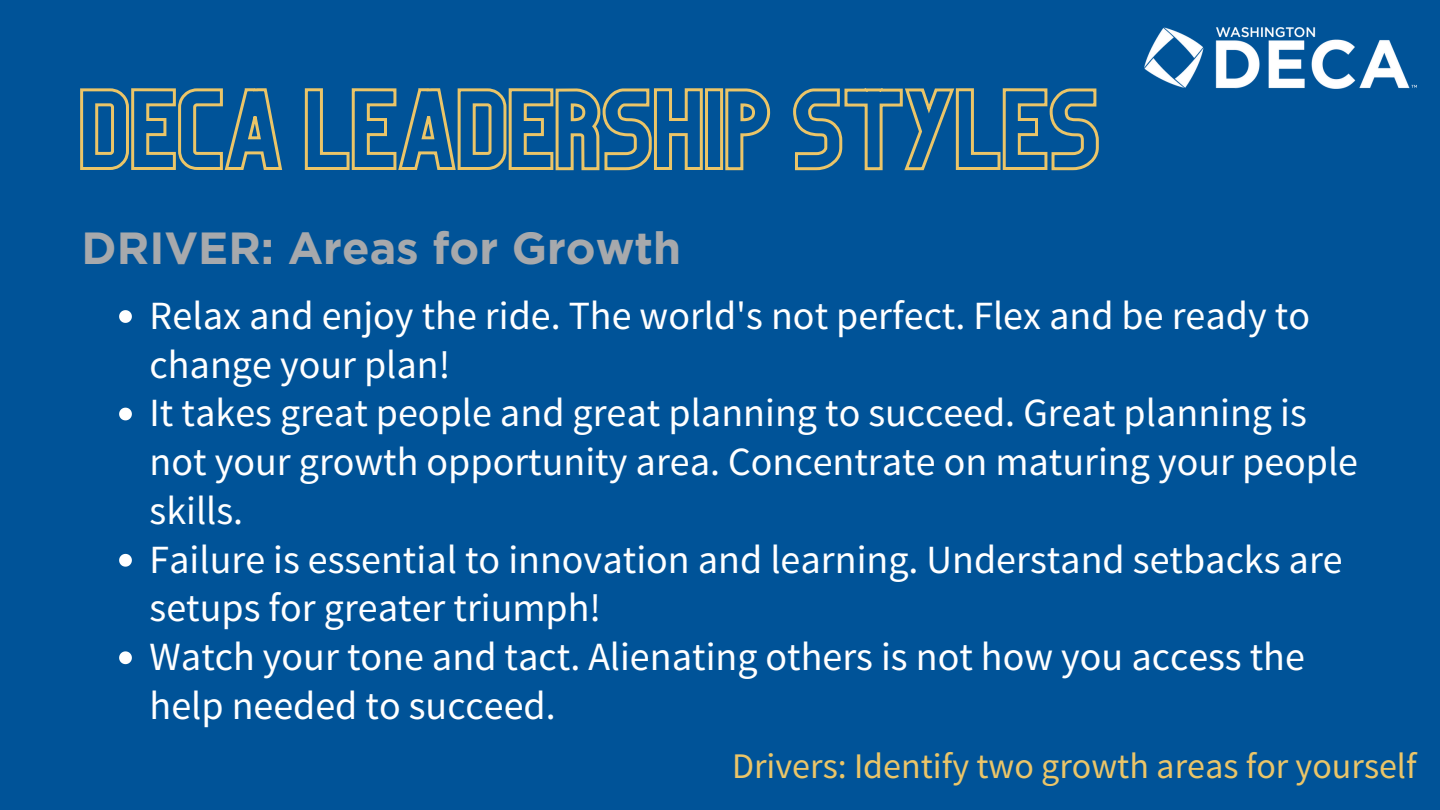
<style>
.page{position:relative;width:1440px;height:810px;background:#005398}
.page>*{position:absolute;margin:0;border:0;box-sizing:border-box;transform-origin:0 0}
.t1{font:700 45px "Gotham";color:#a7a9ac}
.t2{font:40px/48.8px "Source Sans Pro";color:#fff}
.t3{font:36px "Source Sans Pro";color:#ebc568}
</style>
<div class="page">
<svg style="left:80px;top:88px;width:1019px;height:83px"></svg>
<svg style="left:119px;top:310px;width:13px;height:13px"></svg>
<svg style="left:119px;top:408px;width:13px;height:12px"></svg>
<svg style="left:119px;top:554px;width:13px;height:13px"></svg>
<svg style="left:119px;top:651px;width:13px;height:13px"></svg>
<img style="left:1144px;top:27px;width:273px;height:61px">
<p class="t1" style="left:82px;top:221px;width:601px">DRIVER: Areas for Growth</p>
<p class="t2" style="left:150px;top:290px;width:1162px">Relax and enjoy the ride. The world's not perfect. Flex and be ready to change your plan!</p>
<p class="t2" style="left:150px;top:388px;width:1210px">It takes great people and great planning to succeed. Great planning is not your growth opportunity area. Concentrate on maturing your people skills.</p>
<p class="t2" style="left:150px;top:534px;width:1195px">Failure is essential to innovation and learning. Understand setbacks are setups for greater triumph!</p>
<p class="t2" style="left:150px;top:632px;width:1157px">Watch your tone and tact. Alienating others is not how you access the help needed to succeed.</p>
<p class="t3" style="left:732px;top:742px;width:686px">Drivers: Identify two growth areas for yourself</p>
</div>
